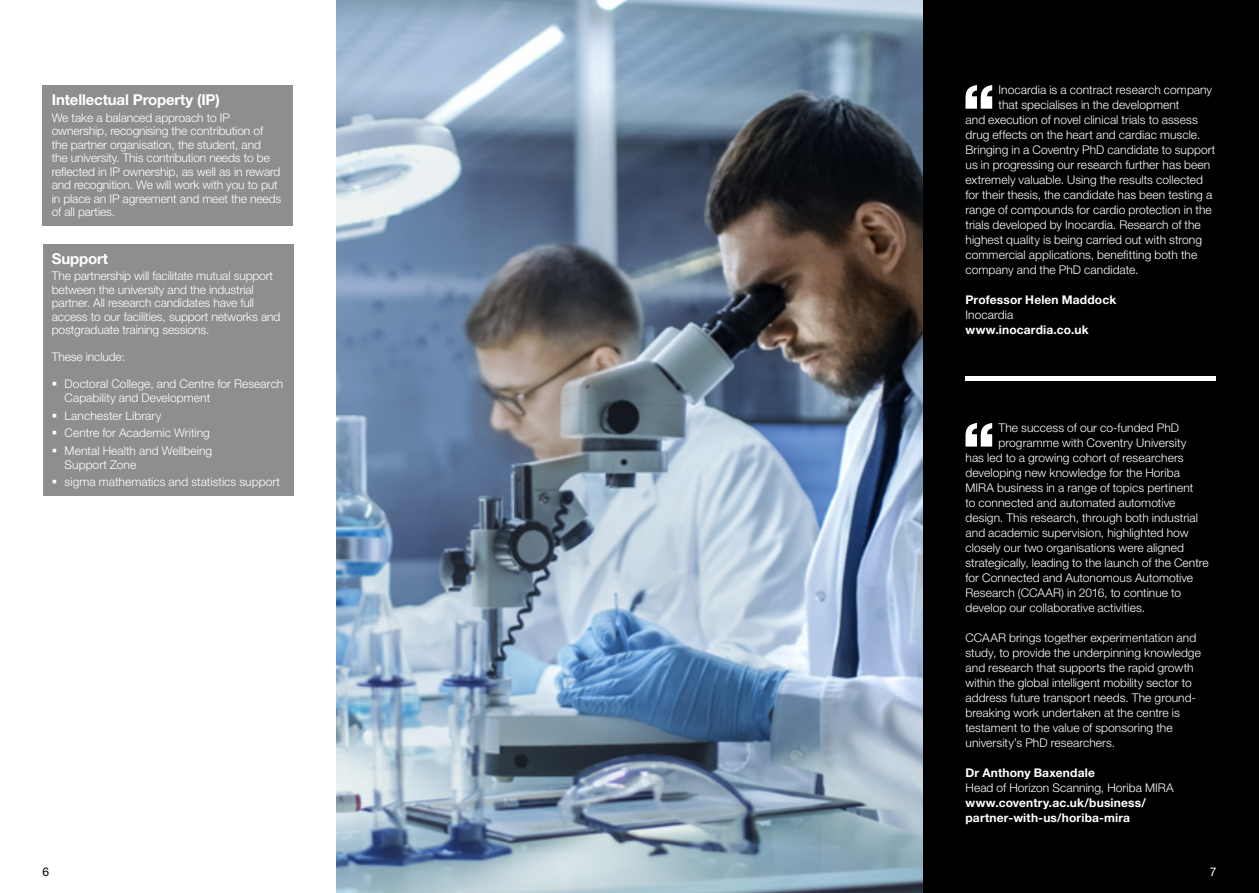
<style>
.page{position:relative;width:1259px;height:893px;background:#fff}
.page>*{position:absolute;margin:0;border:0;box-sizing:border-box;transform-origin:0 0}
.t1{font:700 15px "Helvetica Neue LT Std";letter-spacing:-.01em;color:#fff}
.t2{font:300 12px/13.5px "Helvetica Neue LT Std";letter-spacing:.005em;color:#fff}
.t3{font:700 12px/15px "Helvetica Neue LT Std";letter-spacing:.015em;color:#fff}
.t4{font:12px "Helvetica Neue LT Std";color:#000}
.t5{font:12px "Helvetica Neue LT Std";color:#fff}
</style>
<div class="page">
<div style="left:43px;top:244px;width:250px;height:251px;background:#8e8e8d"></div>
<div style="left:42px;top:85px;width:251px;height:140px;background:#8e8e8d"></div>
<div style="left:629px;top:0;width:630px;height:893px;background:#000"></div>
<img style="left:336px;top:0;width:587px;height:893px">
<svg style="left:965px;top:85px;width:27px;height:24px"></svg>
<svg style="left:965px;top:423px;width:27px;height:24px"></svg>
<hr style="left:965px;top:376px;width:251px;height:4px;background:#fff">
<p class="t1" style="left:52px;top:90px;width:170px">Intellectual Property (IP)</p>
<p class="t2" style="left:52px;top:110px;width:231px">We take a balanced approach to IP ownership, recognising the contribution of the partner organisation, the student, and<br>the university. This contribution needs to be reflected in IP ownership, as well as in reward and recognition. We will work with you to put in place an IP agreement and meet the needs of all parties.</p>
<p class="t1" style="left:52px;top:249px;width:58px">Support</p>
<p class="t2" style="left:52px;top:269px;width:230px">The partnership will facilitate mutual support between the university and the industrial partner. All research candidates have full access to our facilities, support networks and postgraduate training sessions.</p>
<p class="t2" style="left:52px;top:350px;width:75px">These include:</p>
<p class="t2" style="left:65px;top:377px;width:220px">Doctoral College, and Centre for Research<br>Capability and Development</p>
<p class="t2" style="left:65px;top:406px;width:149px;line-height:17.7px">Lanchester Library<br>Centre for Academic Writing<br>Mental Health and Wellbeing</p>
<p class="t2" style="left:65px;top:455px;width:217px;line-height:17.7px">Support Zone<br>sigma mathematics and statistics support</p>
<p class="t2" style="left:998px;top:82px;width:215px">Inocardia is a contract research company</p>
<p class="t2" style="left:998px;top:97px;width:182px">that specialises in the development</p>
<p class="t2" style="left:965px;top:112px;width:234px">and execution of novel clinical trials to assess</p>
<p class="t2" style="left:965px;top:127px;width:236px">drug effects on the heart and cardiac muscle.</p>
<p class="t2" style="left:965px;top:142px;width:251px">Bringing in a Coventry PhD candidate to support</p>
<p class="t2" style="left:965px;top:157px;width:246px">us in progressing our research further has been</p>
<p class="t2" style="left:965px;top:172px;width:239px">extremely valuable. Using the results collected</p>
<p class="t2" style="left:965px;top:187px;width:248px">for their thesis, the candidate has been testing a</p>
<p class="t2" style="left:965px;top:202px;width:248px">range of compounds for cardio protection in the</p>
<p class="t2" style="left:965px;top:217px;width:237px">trials developed by Inocardia. Research of the</p>
<p class="t2" style="left:965px;top:232px;width:238px">highest quality is being carried out with strong</p>
<p class="t2" style="left:965px;top:247px;width:233px">commercial applications, benefitting both the</p>
<p class="t2" style="left:965px;top:262px;width:174px">company and the PhD candidate.</p>
<p class="t3" style="left:965px;top:292px;width:152px">Professor Helen Maddock</p>
<p class="t2" style="left:965px;top:307px;width:49px">Inocardia</p>
<p class="t3" style="left:965px;top:322px;width:125px">www.inocardia.co.uk</p>
<p class="t2" style="left:998px;top:420px;width:182px">The success of our co-funded PhD</p>
<p class="t2" style="left:998px;top:435px;width:189px">programme with Coventry University</p>
<p class="t2" style="left:965px;top:450px;width:220px">has led to a growing cohort of researchers</p>
<p class="t2" style="left:965px;top:465px;width:216px">developing new knowledge for the Horiba</p>
<p class="t2" style="left:965px;top:480px;width:229px">MIRA business in a range of topics pertinent</p>
<p class="t2" style="left:965px;top:495px;width:211px">to connected and automated automotive</p>
<p class="t2" style="left:965px;top:510px;width:234px">design. This research, through both industrial</p>
<p class="t2" style="left:965px;top:525px;width:225px">and academic supervision, highlighted how</p>
<p class="t2" style="left:965px;top:540px;width:220px">closely our two organisations were aligned</p>
<p class="t2" style="left:965px;top:555px;width:245px">strategically, leading to the launch of the Centre</p>
<p class="t2" style="left:965px;top:570px;width:229px">for Connected and Autonomous Automotive</p>
<p class="t2" style="left:965px;top:585px;width:217px">Research (CCAAR) in 2016, to continue to</p>
<p class="t2" style="left:965px;top:600px;width:181px">develop our collaborative activities.</p>
<p class="t2" style="left:965px;top:629px;width:237px;line-height:15px">CCAAR brings together experimentation and study, to provide the underpinning knowledge and research that supports the rapid growth within the global intelligent mobility sector to address future transport needs. The ground&shy;breaking work undertaken at the centre is testament to the value of sponsoring the university’s PhD researchers.</p>
<p class="t3" style="left:965px;top:764px;width:131px">Dr Anthony Baxendale</p>
<p class="t2" style="left:965px;top:780px;width:210px">Head of Horizon Scanning, Horiba MIRA</p>
<p class="t3" style="left:965px;top:794px;width:182px">www.coventry.ac.uk/business/ partner-with-us/horiba-mira</p>
<p class="t4" style="left:43px;top:865px;width:8px">6</p>
<p class="t5" style="left:1209px;top:865px;width:8px">7</p>
</div>
